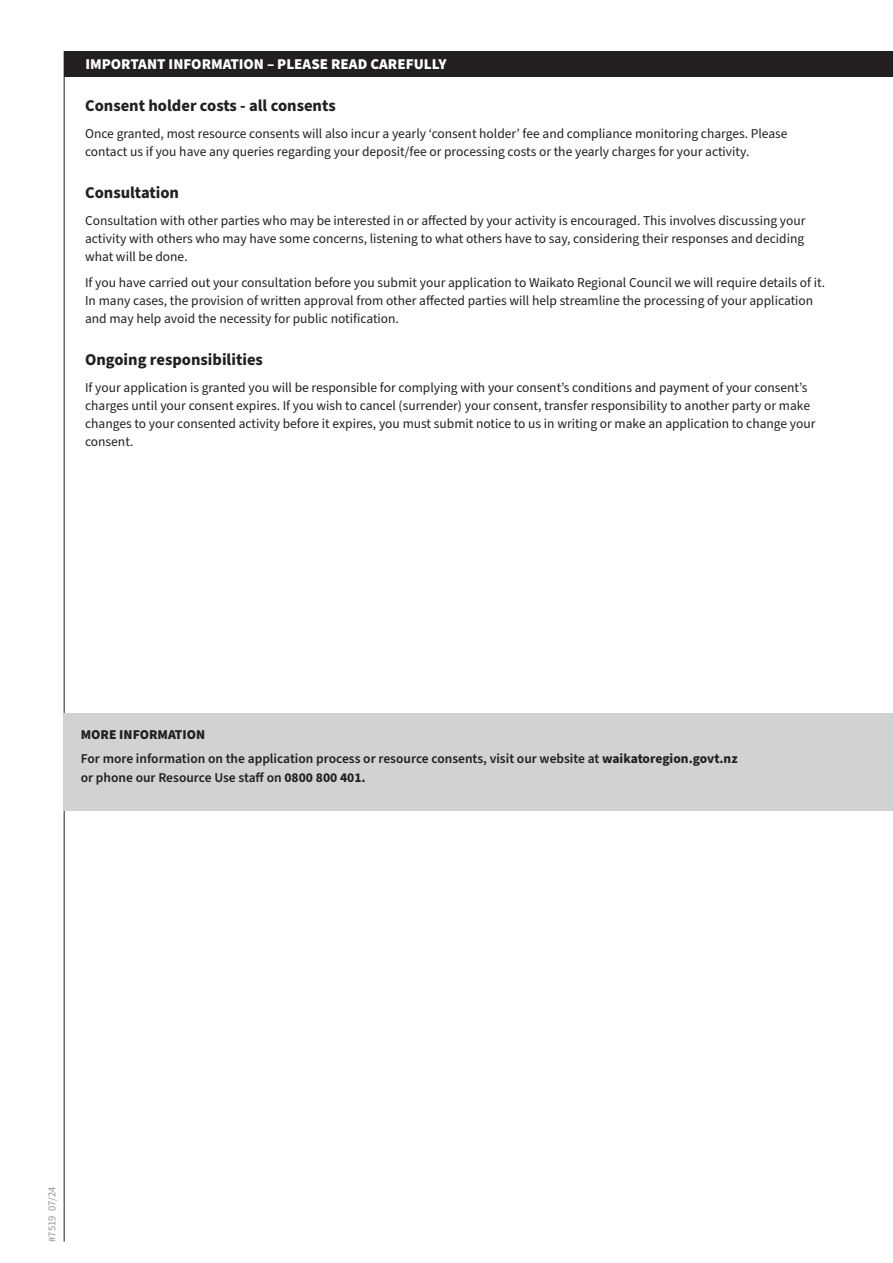
<style>
.page{position:relative;width:893px;height:1263px;background:#fff}
.page>*{position:absolute;margin:0;border:0;box-sizing:border-box;transform-origin:0 0}
.t1{font:700 16.5px "Source Sans Pro";color:#231f20}
.t2{font:900 15px "Source Sans Pro";color:#fff}
.t3{font:13.5px/18px "Source Sans Pro";color:#231f20}
.t4{font:600 13.5px/23.7px "Source Sans Pro";color:#231f20}
.t5{font:10.5px "Source Sans Pro";letter-spacing:.005em;color:#939598}
.s1{font-weight:900}
.s2{font-weight:700}
</style>
<div class="page">
<hr style="left:64px;top:51px;width:1px;height:1191px;background:#231f20">
<div style="left:64px;top:51px;width:829px;height:26px;background:#231f20"></div>
<div style="left:64px;top:713px;width:829px;height:98px;background:#d1d2d4"></div>
<p class="t2" style="left:85px;top:53px;width:363px">IMPORTANT INFORMATION – PLEASE READ CAREFULLY</p>
<p class="t1" style="left:85px;top:95px;width:252px">Consent holder costs - all consents</p>
<p class="t3" style="left:85px;top:125px;width:704px">Once granted, most resource consents will also incur a yearly ‘consent holder’ fee and compliance monitoring charges. Please contact us if you have any queries regarding your deposit/fee or processing costs or the yearly charges for your activity.</p>
<p class="t1" style="left:85px;top:181px;width:96px">Consultation</p>
<p class="t3" style="left:85px;top:211px;width:722px;text-align:justify">Consultation with other parties who may be interested in or affected by your activity is encouraged. This involves discussing your activity with others who may have some concerns, listening to what others have to say, considering their responses and deciding what will be done.</p>
<p class="t3" style="left:85px;top:274px;width:742px">If you have carried out your consultation before you submit your application to Waikato Regional Council we will require details of it.<br>In many cases, the provision of written approval from other affected parties will help streamline the processing of your application and may help avoid the necessity for public notification.</p>
<p class="t1" style="left:85px;top:349px;width:179px">Ongoing responsibilities</p>
<p class="t3" style="left:85px;top:379px;width:732px">If your application is granted you will be responsible for complying with your consent’s conditions and payment of your consent’s charges until your consent expires. If you wish to cancel (surrender) your consent, transfer responsibility to another party or make changes to your consented activity before it expires, you must submit notice to us in writing or make an application to change your consent.</p>
<p class="t4" style="left:81px;top:723px;width:658px"><span class="s1">MORE INFORMATION<br></span>For more information on the application process or resource consents, visit our website at <span class="s2">waikatoregion.govt.nz</span></p>
<p class="t4" style="left:81px;top:766px;width:286px">or phone our Resource Use staff on <span class="s2">0800 800 401.</span></p>
<p class="t5" style="left:45px;top:1242px;width:56px;rotate:-90deg">#7519 07/24</p>
</div>
